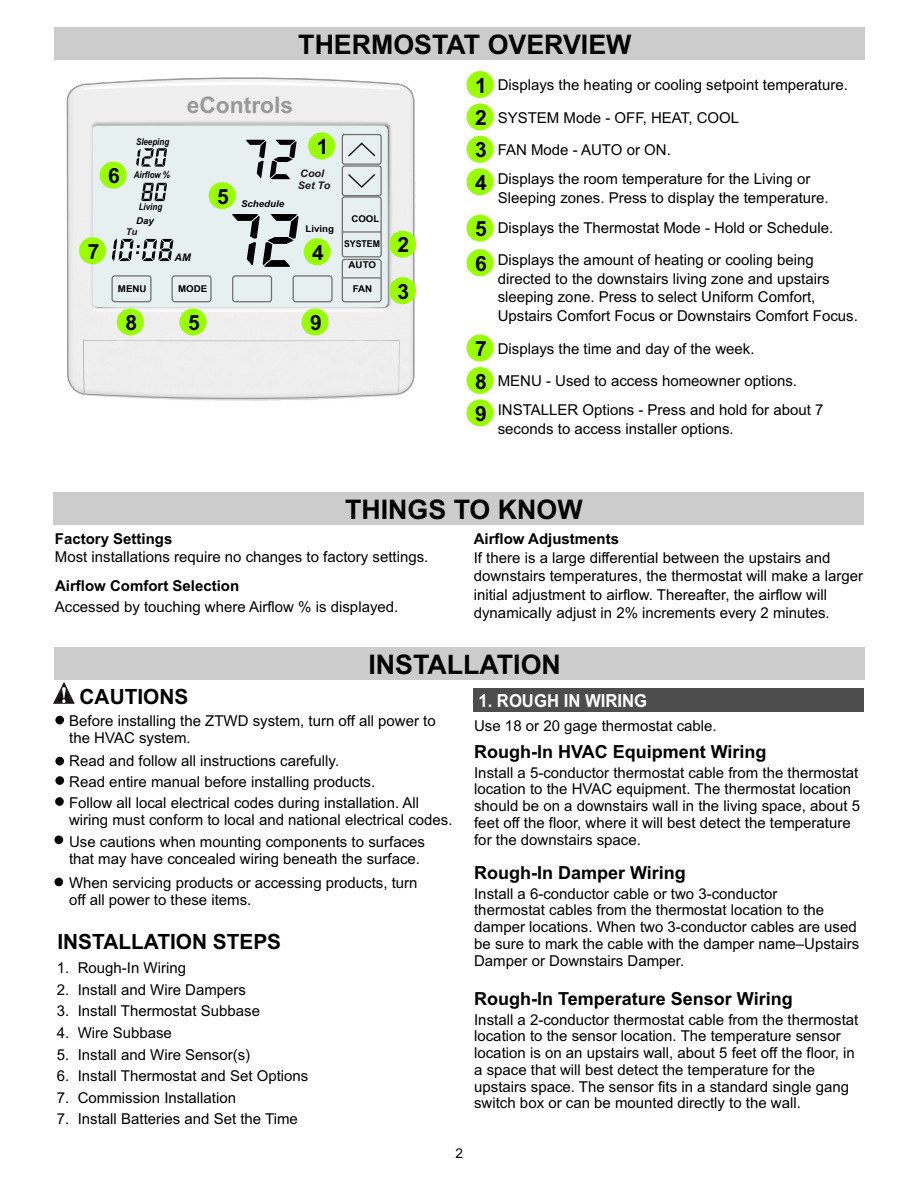
<style>
.page{position:relative;width:918px;height:1188px;background:#fff}
.page>*{position:absolute;margin:0;border:0;box-sizing:border-box;transform-origin:0 0}
.t1{font:700 27px "Arial";color:#000}
.t2{font:700 22.8px "Arial";color:#999}
.t3{font:700 21px "Arial";color:#000}
.t4{font:700 18px "Arial";color:#000}
.t5{font:700 18px "Arial";color:#fff;scale:.93 1}
.t6{font:15px/16.8px "Arial";color:#000}
.t7{font:700 15px "Arial";color:#000}
.t8{font:13.5px "Arial";color:#000}
.t9{font:italic 700 10.5px/12.1px "Arial";color:#1f1a17}
.t10{font:italic 700 10.5px "Arial";color:#000}
.t11{font:700 9.45px "Arial";color:#000}
.t12{font:italic 700 9.45px "Arial Narrow";color:#000}
.t13{font:italic 700 9.45px "Arial";color:#000}
.t14{font:700 9.45px "Arial";color:#000;scale:.93 1}
.t15{font:italic 700 9.45px "Arial";color:#1f1a17}
.s1{font-weight:700;font-size:21px}
.s2{font-family:"Bernard";font-weight:400;font-stretch:condensed;font-size:19.8px;color:#fff}
</style>
<div class="page">
<svg style="left:67px;top:77px;width:348px;height:416px"></svg>
<div style="left:55px;top:27px;width:810px;height:32px;background:#ccc"></div>
<div style="left:308px;top:132px;width:27px;height:27px;background:#9f0;border-radius:50%"></div>
<div style="left:389px;top:231px;width:27px;height:27px;background:#9f0;border-radius:50%"></div>
<div style="left:389px;top:277px;width:27px;height:27px;background:#9f0;border-radius:50%"></div>
<div style="left:79px;top:237px;width:27px;height:27px;background:#9f0;border-radius:50%"></div>
<div style="left:100px;top:162px;width:27px;height:27px;background:#9f0;border-radius:50%"></div>
<div style="left:209px;top:182px;width:27px;height:27px;background:#9f0;border-radius:50%"></div>
<div style="left:304px;top:238px;width:27px;height:27px;background:#9f0;border-radius:50%"></div>
<div style="left:179px;top:308px;width:27px;height:27px;background:#9f0;border-radius:50%"></div>
<div style="left:117px;top:308px;width:27px;height:27px;background:#9f0;border-radius:50%"></div>
<div style="left:467px;top:71px;width:27px;height:27px;background:#9f0;border-radius:50%"></div>
<div style="left:467px;top:103px;width:27px;height:27px;background:#9f0;border-radius:50%"></div>
<div style="left:467px;top:136px;width:27px;height:27px;background:#9f0;border-radius:50%"></div>
<div style="left:467px;top:168px;width:27px;height:27px;background:#9f0;border-radius:50%"></div>
<div style="left:467px;top:215px;width:27px;height:27px;background:#9f0;border-radius:50%"></div>
<div style="left:467px;top:249px;width:27px;height:27px;background:#9f0;border-radius:50%"></div>
<div style="left:467px;top:335px;width:27px;height:27px;background:#9f0;border-radius:50%"></div>
<div style="left:467px;top:367px;width:27px;height:27px;background:#9f0;border-radius:50%"></div>
<div style="left:467px;top:399px;width:27px;height:27px;background:#9f0;border-radius:50%"></div>
<div style="left:302px;top:308px;width:27px;height:27px;background:#9f0;border-radius:50%"></div>
<div style="left:54px;top:493px;width:810px;height:32px;background:#ccc"></div>
<div style="left:54px;top:647px;width:811px;height:33px;background:#ccc"></div>
<svg style="left:53px;top:682px;width:22px;height:22px"></svg>
<div style="left:55px;top:716px;width:9px;height:8px;background:#000;border-radius:50%"></div>
<div style="left:55px;top:757px;width:9px;height:8px;background:#000;border-radius:50%"></div>
<div style="left:55px;top:776px;width:9px;height:9px;background:#000;border-radius:50%"></div>
<div style="left:55px;top:797px;width:9px;height:9px;background:#000;border-radius:50%"></div>
<div style="left:55px;top:835px;width:8px;height:9px;background:#000;border-radius:50%"></div>
<div style="left:55px;top:878px;width:8px;height:8px;background:#000;border-radius:50%"></div>
<div style="left:473px;top:688px;width:391px;height:24px;background:#4d4d4d"></div>
<h3 class="t3" style="left:88px;top:244px;width:13px">7</h3>
<h1 class="t1" style="left:298px;top:34px;width:335px">THERMOSTAT OVERVIEW</h1>
<h2 class="t2" style="left:187px;top:96px;width:108px">eControls</h2>
<p class="t12" style="left:136px;top:138px;width:35px">Sleeping</p>
<h3 class="t3" style="left:317px;top:139px;width:13px">1</h3>
<h3 class="t3" style="left:108px;top:168px;width:13px">6</h3>
<p class="t12" style="left:134px;top:171px;width:38px">Airflow %</p>
<p class="t12" style="left:139px;top:203px;width:25px">Living</p>
<h3 class="t3" style="left:217px;top:188px;width:13px">5</h3>
<p class="t13" style="left:241px;top:200px;width:45px">Schedule</p>
<p class="t9" style="left:298px;top:168px;width:34px">Cool<br>Set To</p>
<p class="t13" style="left:136px;top:217px;width:19px">Day</p>
<p class="t15" style="left:126px;top:228px;width:13px">Tu</p>
<p class="t11" style="left:306px;top:225px;width:30px">Living</p>
<p class="t10" style="left:175px;top:253px;width:18px">AM</p>
<h3 class="t3" style="left:312px;top:245px;width:13px">4</h3>
<p class="t11" style="left:351px;top:215px;width:30px">COOL</p>
<p class="t14" style="left:344px;top:240px;width:40px">SYSTEM</p>
<p class="t11" style="left:349px;top:261px;width:29px">AUTO</p>
<p class="t11" style="left:118px;top:285px;width:30px">MENU</p>
<p class="t11" style="left:178px;top:285px;width:31px">MODE</p>
<p class="t11" style="left:353px;top:285px;width:21px">FAN</p>
<h3 class="t3" style="left:125px;top:315px;width:13px">8</h3>
<h3 class="t3" style="left:188px;top:315px;width:13px">5</h3>
<h3 class="t3" style="left:310px;top:315px;width:13px">9</h3>
<h3 class="t3" style="left:398px;top:237px;width:13px">2</h3>
<h3 class="t3" style="left:398px;top:284px;width:13px">3</h3>
<p class="t6" style="left:475px;top:70px;width:374px;line-height:32.4px"><span class="s1">1</span> Displays the heating or cooling setpoint temperature.<br><span class="s1">2</span> SYSTEM Mode - OFF, HEAT, COOL<br><span class="s1">3</span> FAN Mode - AUTO or ON.</p>
<p class="t6" style="left:498px;top:171px;width:332px;line-height:18.5px">Displays the room temperature for the Living or<br>Sleeping zones. Press to display the temperature.</p>
<h3 class="t3" style="left:475px;top:175px;width:13px">4</h3>
<p class="t6" style="left:475px;top:213px;width:360px;line-height:32.4px;text-align:center"><span class="s1">5</span> Displays the Thermostat Mode - Hold or Schedule.<br>Displays the amount of heating or cooling being</p>
<p class="t6" style="left:498px;top:271px;width:362px;line-height:18.5px">directed to the downstairs living zone and upstairs sleeping zone. Press to select Uniform Comfort,<br>Upstairs Comfort Focus or Downstairs Comfort Focus.</p>
<h3 class="t3" style="left:475px;top:256px;width:13px">6</h3>
<p class="t6" style="left:475px;top:334px;width:323px;line-height:32.4px"><span class="s1">7</span> Displays the time and day of the week.<br><span class="s1">8</span> MENU - Used to access homeowner options.</p>
<p class="t6" style="left:498px;top:402px;width:327px;line-height:18.5px">INSTALLER Options - Press and hold for about 7 seconds to access installer options.</p>
<h3 class="t3" style="left:475px;top:406px;width:13px">9</h3>
<h1 class="t1" style="left:345px;top:500px;width:239px">THINGS TO KNOW</h1>
<p class="t6" style="left:55px;top:550px;width:375px">Most installations require no changes to factory settings.</p>
<p class="t7" style="left:55px;top:533px;width:119px">Factory Settings</p>
<p class="t7" style="left:55px;top:580px;width:186px">Airflow Comfort Selection</p>
<p class="t6" style="left:55px;top:600px;width:345px">Accessed by touching where Airflow % is displayed.</p>
<p class="t7" style="left:474px;top:533px;width:147px">Airflow Adjustments</p>
<p class="t6" style="left:474px;top:550px;width:391px;line-height:18.5px">If there is a large differential between the upstairs and downstairs temperatures, the thermostat will make a larger initial adjustment to airflow. Thereafter, the airflow will dynamically adjust in 2% increments every 2 minutes.</p>
<h1 class="t1" style="left:368px;top:654px;width:194px">INSTALLATION</h1>
<h3 class="t3" style="left:62px;top:688px;width:128px"><span class="s2">!</span> CAUTIONS</h3>
<p class="t6" style="left:69px;top:714px;width:368px">Before installing the ZTWD system, turn off all power to the HVAC system.</p>
<p class="t6" style="left:69px;top:754px;width:271px">Read and follow all instructions carefully.</p>
<p class="t6" style="left:69px;top:796px;width:385px">Follow all local electrical codes during installation. All wiring must conform to local and national electrical codes.</p>
<p class="t6" style="left:69px;top:775px;width:307px">Read entire manual before installing products.</p>
<p class="t6" style="left:69px;top:835px;width:357px">Use cautions when mounting components to surfaces that may have concealed wiring beneath the surface.</p>
<p class="t6" style="left:69px;top:876px;width:350px">When servicing products or accessing products, turn off all power to these items.</p>
<h3 class="t3" style="left:58px;top:934px;width:225px">INSTALLATION STEPS</h3>
<p class="t6" style="left:57px;top:961px;width:131px">1. Rough-In Wiring</p>
<p class="t6" style="left:57px;top:1004px;width:205px">3. Install Thermostat Subbase</p>
<p class="t6" style="left:57px;top:983px;width:191px">2. Install and Wire Dampers</p>
<p class="t6" style="left:57px;top:1026px;width:117px">4. Wire Subbase</p>
<p class="t6" style="left:57px;top:1047px;width:195px">5. Install and Wire Sensor(s)</p>
<p class="t6" style="left:57px;top:1069px;width:253px">6. Install Thermostat and Set Options</p>
<p class="t6" style="left:57px;top:1090px;width:181px">7. Commission Installation</p>
<p class="t6" style="left:57px;top:1112px;width:242px">7. Install Batteries and Set the Time</p>
<p class="t8" style="left:456px;top:1148px;width:9px">2</p>
<p class="t5" style="left:478px;top:694px;width:183px">1. ROUGH IN WIRING</p>
<p class="t6" style="left:474px;top:719px;width:244px">Use 18 or 20 gage thermostat cable.</p>
<p class="t4" style="left:474px;top:745px;width:294px">Rough-In HVAC Equipment Wiring</p>
<p class="t6" style="left:474px;top:765px;width:388px">Install a 5-conductor thermostat cable from the thermostat location to the HVAC equipment. The thermostat location should be on a downstairs wall in the living space, about 5 feet off the floor, where it will best detect the temperature for the downstairs space.</p>
<p class="t4" style="left:474px;top:866px;width:213px">Rough-In Damper Wiring</p>
<p class="t6" style="left:474px;top:886px;width:387px">Install a 6-conductor cable or two 3-conductor<br>thermostat cables from the thermostat location to the damper locations. When two 3-conductor cables are used be sure to mark the cable with the damper name–Upstairs Damper or Downstairs Damper.</p>
<p class="t4" style="left:474px;top:992px;width:320px">Rough-In Temperature Sensor Wiring</p>
<p class="t6" style="left:474px;top:1012px;width:386px">Install a 2-conductor thermostat cable from the thermostat location to the sensor location. The temperature sensor</p>
<p class="t6" style="left:474px;top:1079px;width:376px">upstairs space. The sensor fits in a standard single gang switch box or can be mounted directly to the wall.</p>
<p class="t6" style="left:474px;top:1046px;width:382px">location is on an upstairs wall, about 5 feet off the floor, in a space that will best detect the temperature for the</p>
</div>
